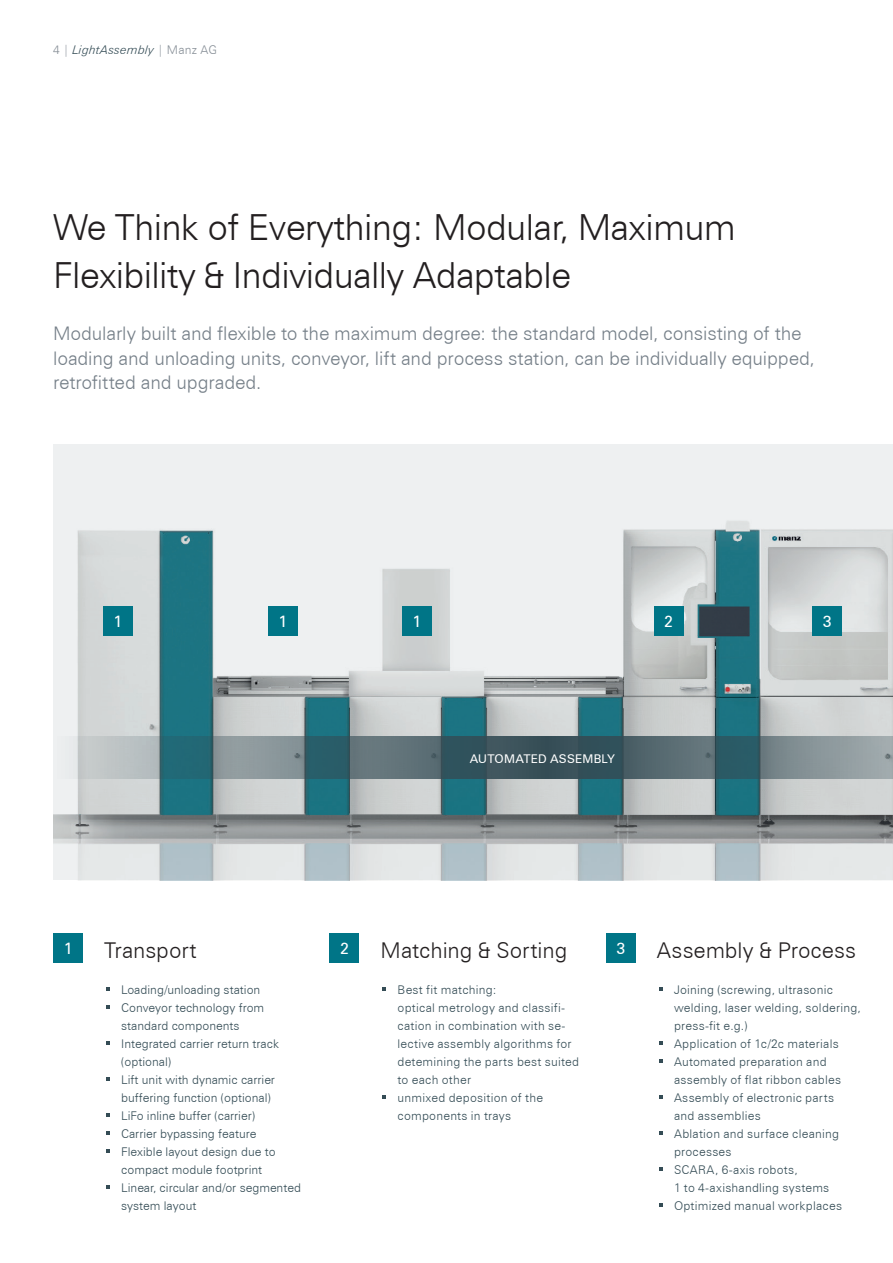
<style>
.page{position:relative;width:893px;height:1263px;background:#fff}
.page>*{position:absolute;margin:0;border:0;box-sizing:border-box;transform-origin:0 0}
.t1{font:300 36px/48px "Zurich BT";letter-spacing:-.02em;color:#231f20}
.t2{font:300 21.75px "Zurich BT";color:#231f20}
.t3{font:300 18.75px/24.8px "Zurich BT";letter-spacing:-.01em;color:#757f88}
.t4{font:15.75px "Zurich BT";color:#fff}
.t5{font:300 12px/18px "Zurich BT";letter-spacing:.015em;color:#344c55}
.t6{font:italic 300 12px "Zurich BT";letter-spacing:.02em;color:#344c55}
.t7{font:12px "Zurich BT";letter-spacing:.02em;color:#fff}
.s1{font-style:normal;color:#878f97}
</style>
<div class="page">
<div style="left:53px;top:933px;width:30px;height:30px;background:#007587"></div>
<svg style="left:106px;top:987px;width:4px;height:4px"></svg>
<svg style="left:106px;top:1005px;width:4px;height:4px"></svg>
<svg style="left:106px;top:1041px;width:4px;height:4px"></svg>
<svg style="left:106px;top:1077px;width:4px;height:4px"></svg>
<svg style="left:106px;top:1113px;width:4px;height:4px"></svg>
<svg style="left:106px;top:1131px;width:4px;height:4px"></svg>
<svg style="left:106px;top:1149px;width:4px;height:4px"></svg>
<svg style="left:106px;top:1185px;width:4px;height:4px"></svg>
<div style="left:330px;top:933px;width:29px;height:30px;background:#007587"></div>
<svg style="left:383px;top:987px;width:3px;height:4px"></svg>
<svg style="left:383px;top:1095px;width:3px;height:4px"></svg>
<div style="left:606px;top:933px;width:30px;height:30px;background:#007587"></div>
<svg style="left:659px;top:987px;width:4px;height:4px"></svg>
<svg style="left:659px;top:1041px;width:4px;height:4px"></svg>
<svg style="left:659px;top:1059px;width:4px;height:4px"></svg>
<svg style="left:659px;top:1095px;width:4px;height:4px"></svg>
<svg style="left:659px;top:1131px;width:4px;height:4px"></svg>
<svg style="left:659px;top:1167px;width:4px;height:4px"></svg>
<svg style="left:659px;top:1203px;width:4px;height:4px"></svg>
<img style="left:53px;top:444px;width:840px;height:436px">
<svg style="left:53px;top:737px;width:840px;height:42px;background:#657c83"></svg>
<div style="left:103px;top:606px;width:30px;height:30px;background:#007587"></div>
<div style="left:268px;top:606px;width:30px;height:30px;background:#007587"></div>
<div style="left:402px;top:606px;width:30px;height:30px;background:#007587"></div>
<div style="left:654px;top:606px;width:30px;height:30px;background:#007587"></div>
<div style="left:812px;top:606px;width:30px;height:30px;background:#007587"></div>
<p class="t6" style="left:53px;top:42px;width:165px"><span class="s1">4 |</span> LightAssembly <span class="s1">| Manz AG</span></p>
<h1 class="t1" style="left:53px;top:203px;width:684px">We Think of Everything: Modular, Maximum<br>Flexibility &amp; Individually Adaptable</h1>
<h3 class="t3" style="left:53px;top:321px;width:763px">Modularly built and flexible to the maximum degree: the standard model, consisting of the loading and unloading units, conveyor, lift and process station, can be individually equipped, retrofitted and upgraded.</h3>
<h3 class="t4" style="left:114px;top:612px;width:10px">1</h3>
<h3 class="t4" style="left:278px;top:612px;width:10px">1</h3>
<h3 class="t4" style="left:412px;top:612px;width:10px">1</h3>
<h3 class="t4" style="left:664px;top:612px;width:10px">2</h3>
<h3 class="t4" style="left:823px;top:612px;width:10px">3</h3>
<p class="t7" style="left:470px;top:751px;width:147px">AUTOMATED ASSEMBLY</p>
<h3 class="t4" style="left:64px;top:939px;width:10px">1</h3>
<h2 class="t2" style="left:104px;top:937px;width:94px">Transport</h2>
<p class="t5" style="left:121px;top:980px;width:181px">Loading/unloading station<br>Conveyor technology from standard components<br>Integrated carrier return track (optional)<br>Lift unit with dynamic carrier buffering function (optional)<br>LiFo inline buffer (carrier)<br>Carrier bypassing feature<br>Flexible layout design due to compact module footprint<br>Linear, circular and/or segmented system layout</p>
<h3 class="t4" style="left:340px;top:939px;width:10px">2</h3>
<h2 class="t2" style="left:381px;top:937px;width:188px">Matching &amp; Sorting</h2>
<p class="t5" style="left:398px;top:980px;width:183px">Best fit matching:<br>optical metrology and classifi&shy;cation in combination with se&shy;lective assembly algorithms for detemining the parts best suited to each other<br>unmixed deposition of the components in trays</p>
<h3 class="t4" style="left:616px;top:939px;width:10px">3</h3>
<h2 class="t2" style="left:657px;top:937px;width:201px">Assembly &amp; Process</h2>
<p class="t5" style="left:674px;top:980px;width:188px">Joining (screwing, ultrasonic welding, laser welding, soldering, press-fit e.g.)<br>Application of 1c/2c materials<br>Automated preparation and assembly of flat ribbon cables<br>Assembly of electronic parts<br>and assemblies<br>Ablation and surface cleaning processes<br>SCARA, 6-axis robots,<br>1 to 4-axishandling systems<br>Optimized manual workplaces</p>
</div>
